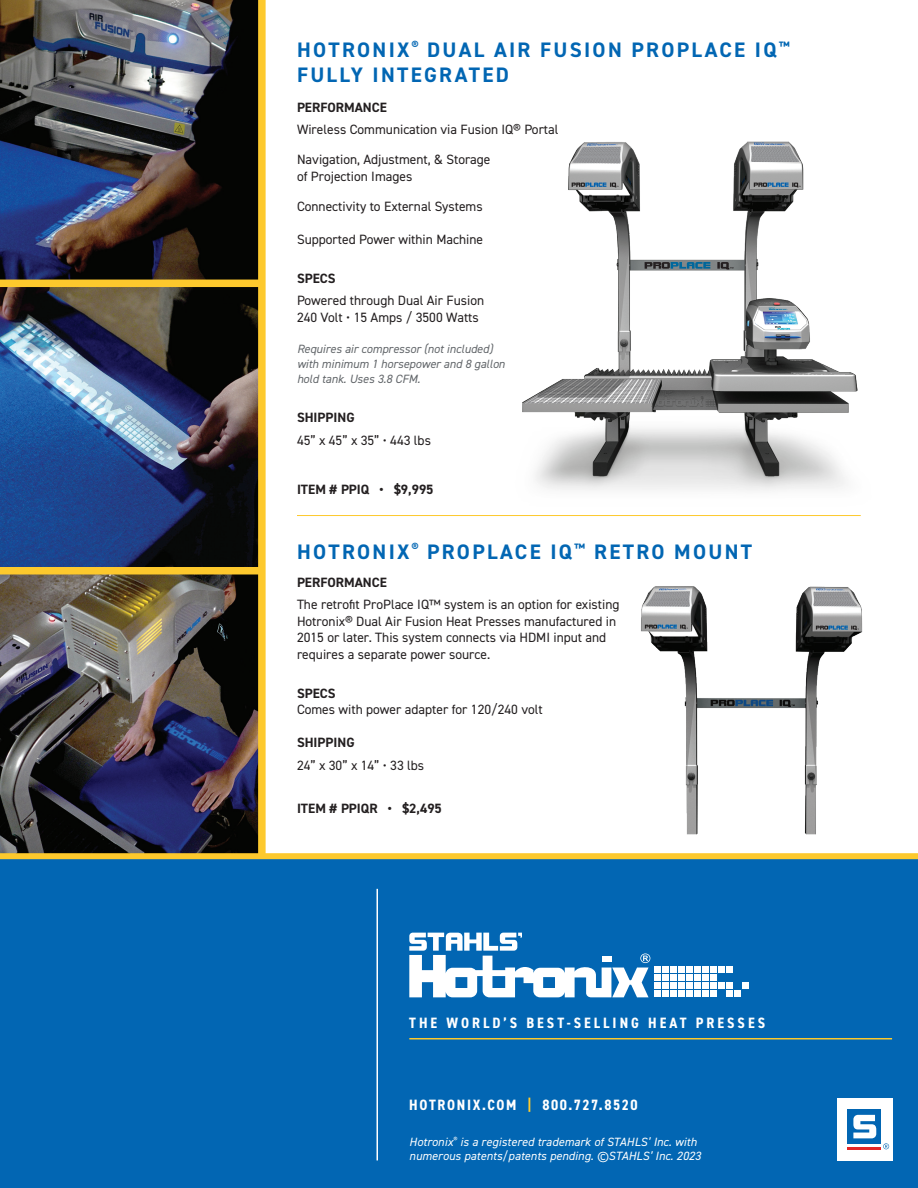
<style>
.page{position:relative;width:918px;height:1188px;background:#fff}
.page>*{position:absolute;margin:0;border:0;box-sizing:border-box;transform-origin:0 0}
.t1{font:700 21px/25.2px "DIN2014";letter-spacing:.11em;color:#0266b3}
.t2{font:700 condensed 15px "DIN2014";letter-spacing:.2em;color:#fff}
.t3{font:700 condensed 15px "DIN2014";letter-spacing:.11em;color:#fff}
.t4{font:700 condensed 15px "DIN2014";letter-spacing:.1em;color:#fff}
.t5{font:13.5px/16.5px "DIN2014";color:#231f20}
.t6{font:700 13.5px "DIN2014";color:#231f20}
.t7{font:italic 12px/14.2px "DIN2014";letter-spacing:.01em;color:#fff}
.t8{font:italic 12px/15px "DIN2014";color:#62666a}
</style>
<div class="page">
<img style="left:522px;top:141px;width:336px;height:350px">
<img style="left:0;top:574px;width:258px;height:279px">
<img style="left:0;top:287px;width:258px;height:280px">
<img style="left:0;top:0;width:258px;height:280px">
<div style="left:0;top:858px;width:918px;height:330px;background:#0266b3"></div>
<div style="left:837px;top:1098px;width:55px;height:62px;background:#fff"></div>
<svg style="left:409px;top:933px;width:260px;height:64px"></svg>
<div style="left:670px;top:966px;width:7px;height:7px;background:#fff"></div>
<div style="left:670px;top:974px;width:7px;height:7px;background:#fff"></div>
<div style="left:670px;top:983px;width:7px;height:6px;background:#fff"></div>
<div style="left:670px;top:991px;width:7px;height:6px;background:#fff"></div>
<div style="left:678px;top:966px;width:7px;height:7px;background:#fff"></div>
<div style="left:678px;top:974px;width:7px;height:7px;background:#fff"></div>
<div style="left:678px;top:983px;width:7px;height:6px;background:#fff"></div>
<div style="left:678px;top:991px;width:7px;height:6px;background:#fff"></div>
<div style="left:686px;top:966px;width:7px;height:7px;background:#fff"></div>
<div style="left:686px;top:974px;width:7px;height:7px;background:#fff"></div>
<div style="left:686px;top:983px;width:7px;height:6px;background:#fff"></div>
<div style="left:686px;top:991px;width:7px;height:6px;background:#fff"></div>
<div style="left:694px;top:966px;width:7px;height:7px;background:#fff"></div>
<div style="left:694px;top:974px;width:7px;height:7px;background:#fff"></div>
<div style="left:694px;top:983px;width:7px;height:6px;background:#fff"></div>
<div style="left:694px;top:991px;width:7px;height:6px;background:#fff"></div>
<div style="left:702px;top:966px;width:7px;height:7px;background:#fff"></div>
<div style="left:702px;top:974px;width:7px;height:7px;background:#fff"></div>
<div style="left:702px;top:983px;width:7px;height:6px;background:#fff"></div>
<div style="left:702px;top:991px;width:7px;height:6px;background:#fff"></div>
<div style="left:710px;top:966px;width:7px;height:7px;background:#fff"></div>
<div style="left:710px;top:974px;width:7px;height:7px;background:#fff"></div>
<div style="left:710px;top:983px;width:7px;height:6px;background:#fff"></div>
<div style="left:710px;top:991px;width:7px;height:6px;background:#fff"></div>
<div style="left:718px;top:966px;width:7px;height:7px;background:#fff"></div>
<div style="left:718px;top:983px;width:7px;height:6px;background:#fff"></div>
<div style="left:726px;top:966px;width:7px;height:7px;background:#fff"></div>
<div style="left:726px;top:983px;width:7px;height:6px;background:#fff"></div>
<div style="left:726px;top:991px;width:7px;height:6px;background:#fff"></div>
<svg style="left:734px;top:983px;width:14px;height:14px"></svg>
<div style="left:0;top:280px;width:265px;height:7px;background:#fdc92d"></div>
<div style="left:0;top:567px;width:265px;height:7px;background:#fdc92d"></div>
<div style="left:0;top:853px;width:918px;height:6px;background:#fdc92d"></div>
<div style="left:258px;top:0;width:8px;height:857px;background:#fdc92d"></div>
<hr style="left:409px;top:1038px;width:483px;height:2px;background:#fdc92d">
<svg style="left:528px;top:1098px;width:2px;height:14px"></svg>
<hr style="left:376px;top:889px;width:2px;height:271px;background:#fff">
<div style="left:848px;top:1109px;width:33px;height:35px;background:#0266b3"></div>
<hr style="left:848px;top:1147px;width:33px;height:2px;background:#e32626">
<svg style="left:853px;top:1115px;width:23px;height:23px"></svg>
<svg style="left:883px;top:1143px;width:6px;height:6px"></svg>
<img style="left:641px;top:586px;width:222px;height:249px">
<hr style="left:297px;top:515px;width:564px;height:1px;background:#fdc92d">
<h1 class="t1" style="left:297px;top:37px;width:494px">HOTRONIX<sup>®</sup> DUAL AIR FUSION PROPLACE IQ<sup>™<br></sup>FULLY INTEGRATED</h1>
<p class="t6" style="left:297px;top:98px;width:91px">PERFORMANCE</p>
<p class="t5" style="left:297px;top:121px;width:263px">Wireless Communication via Fusion IQ® Portal</p>
<p class="t5" style="left:297px;top:151px;width:195px">Navigation, Adjustment, &amp; Storage of Projection Images</p>
<p class="t5" style="left:297px;top:198px;width:187px">Connectivity to External Systems</p>
<p class="t5" style="left:297px;top:231px;width:188px">Supported Power within Machine</p>
<p class="t6" style="left:297px;top:269px;width:40px">SPECS</p>
<p class="t5" style="left:297px;top:292px;width:189px">Powered through Dual Air Fusion<br>240 Volt • 15 Amps / 3500 Watts</p>
<p class="t8" style="left:297px;top:341px;width:209px">Requires air compressor (not included) with minimum 1 horsepower and 8 gallon hold tank. Uses 3.8 CFM.</p>
<p class="t6" style="left:297px;top:409px;width:59px">SHIPPING</p>
<p class="t5" style="left:297px;top:432px;width:135px">45” x 45” x 35” • 443 lbs</p>
<p class="t6" style="left:297px;top:481px;width:138px">ITEM # PPIQ • $9,995</p>
<h1 class="t1" style="left:297px;top:538px;width:457px">HOTRONIX<sup>®</sup> PROPLACE IQ<sup>™</sup> RETRO MOUNT</h1>
<p class="t6" style="left:297px;top:573px;width:91px">PERFORMANCE</p>
<p class="t5" style="left:297px;top:596px;width:324px">The retrofit ProPlace IQ™ system is an option for existing Hotronix® Dual Air Fusion Heat Presses manufactured in 2015 or later. This system connects via HDMI input and requires a separate power source.</p>
<p class="t6" style="left:297px;top:684px;width:40px">SPECS</p>
<p class="t5" style="left:297px;top:701px;width:247px">Comes with power adapter for 120/240 volt</p>
<p class="t6" style="left:297px;top:734px;width:59px">SHIPPING</p>
<p class="t5" style="left:297px;top:757px;width:129px">24” x 30” x 14” • 33 lbs</p>
<p class="t6" style="left:297px;top:800px;width:146px">ITEM # PPIQR • $2,495</p>
<p class="t2" style="left:409px;top:1013px;width:357px">THE WORLD’S BEST-SELLING HEAT PRESSES</p>
<p class="t3" style="left:409px;top:1095px;width:109px">HOTRONIX.COM</p>
<p class="t4" style="left:542px;top:1095px;width:97px">800.727.8520</p>
<p class="t7" style="left:409px;top:1135px;width:293px">Hotronix<sup>®</sup> is a registered trademark of STAHLS’ Inc. with numerous patents/patents pending. ©STAHLS’ Inc. 2023</p>
</div>
